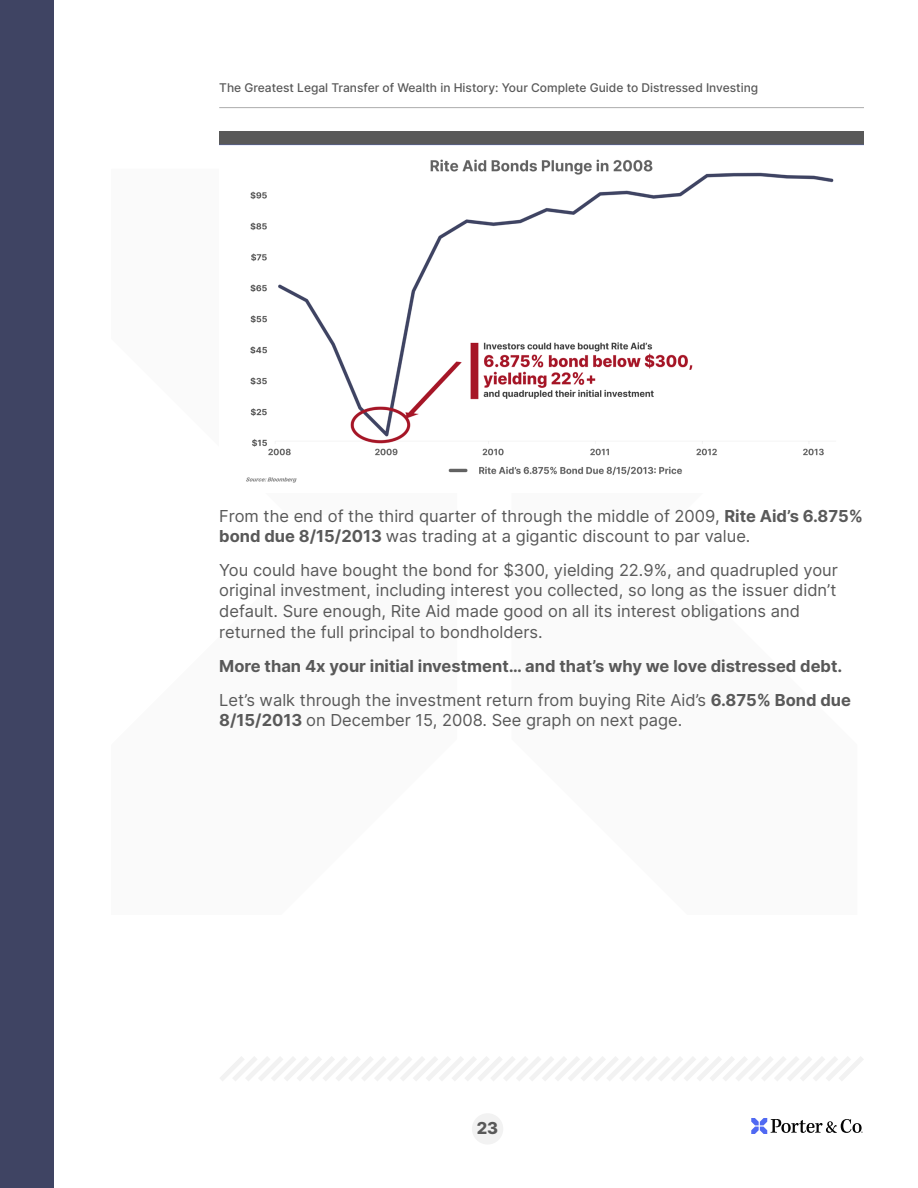
<style>
.page{position:relative;width:918px;height:1188px;background:#fff}
.page>*{position:absolute;margin:0;border:0;box-sizing:border-box;transform-origin:0 0}
.Porter_Body_Copy{font:16.5px/20.7px "Inter";color:#595959}
.Porter_Body_Copy-2{font:700 16.5px "Inter";color:#595959}
.t1{font:800 16.5px "Inter";color:#595959}
.t2{font:500 12px "Inter";color:#595959}
.s1{font-weight:700}
</style>
<div class="page">
<svg style="left:220px;top:1057px;width:643px;height:24px"></svg>
<div style="left:0;top:0;width:54px;height:1188px;background:#3f4463"></div>
<svg style="left:751px;top:1118px;width:111px;height:16px"></svg>
<hr style="left:219px;top:107px;width:645px;height:1px;background:#acacac">
<div style="left:472px;top:1113px;width:31px;height:32px;background:#f2f2f2;border-radius:50%"></div>
<img style="left:219px;top:132px;width:645px;height:351px">
<p class="t2" style="left:219px;top:78px;width:541px">The Greatest Legal Transfer of Wealth in History: Your Complete Guide to Distressed Investing</p>
<p class="Porter_Body_Copy" style="left:219px;top:506px;width:645px;line-height:20.2px">From the end of the third quarter of through the middle of 2009, <span class="s1">Rite Aid’s 6.875% bond due 8/15/2013</span> was trading at a gigantic discount to par value.</p>
<p class="Porter_Body_Copy" style="left:219px;top:560px;width:620px">You could have bought the bond for $300, yielding 22.9%, and quadrupled your original investment, including interest you collected, so long as the issuer didn’t default. Sure enough, Rite Aid made good on all its interest obligations and returned the full principal to bondholders.</p>
<p class="Porter_Body_Copy-2" style="left:219px;top:654px;width:625px">More than 4x your initial investment… and that’s why we love distressed debt.</p>
<p class="Porter_Body_Copy" style="left:219px;top:689px;width:633px;line-height:20.2px">Let’s walk through the investment return from buying Rite Aid’s <span class="s1">6.875% Bond due<br>8/15/2013</span> on December 15, 2008. See graph on next page.</p>
<p class="t1" style="left:477px;top:1116px;width:23px">23</p>
</div>
